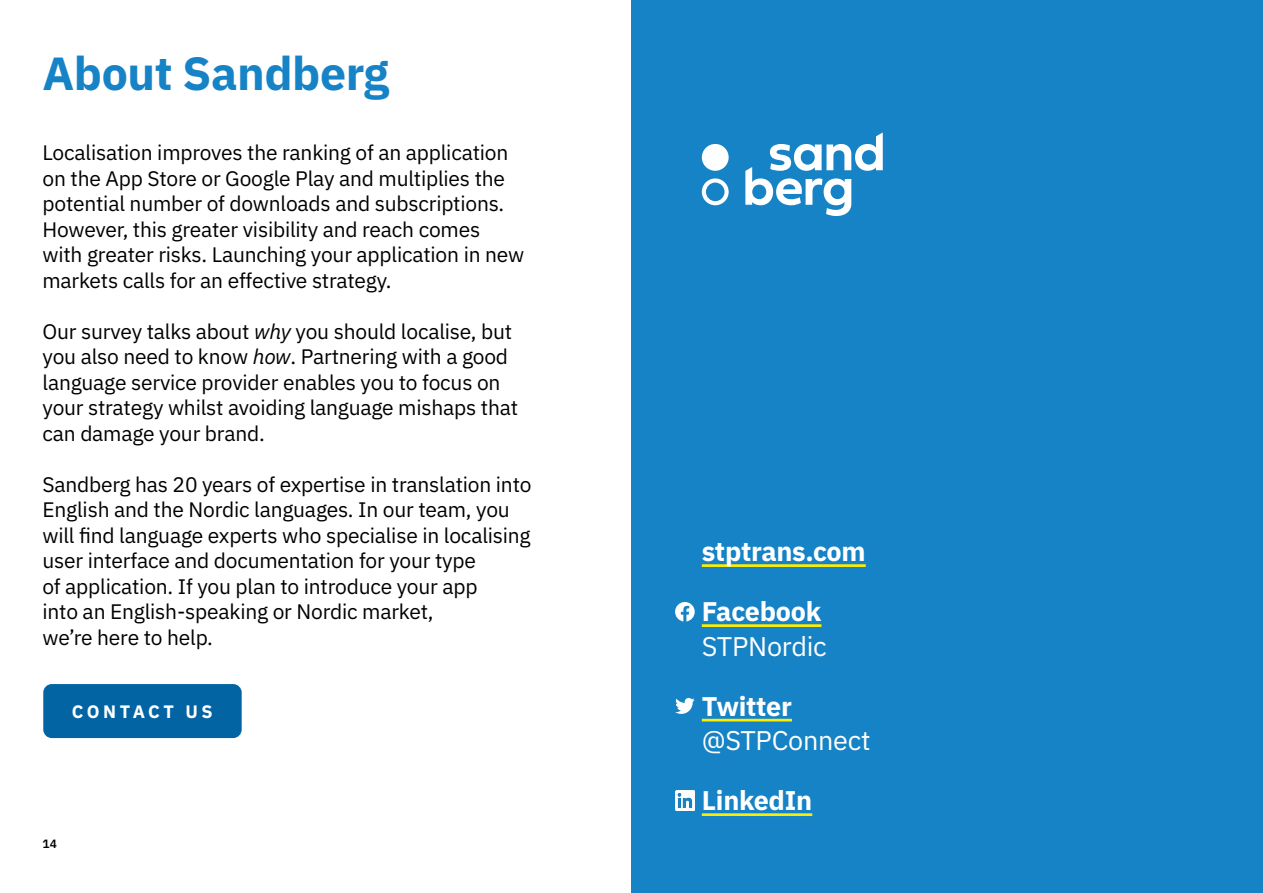
<style>
.page{position:relative;width:1263px;height:893px;background:#fff}
.page>*{position:absolute;margin:0;border:0;box-sizing:border-box;transform-origin:0 0}
.t1{font:700 46.5px "IBM Plex Sans";letter-spacing:-.01em;color:#1683c6}
.t2{font:700 27px "IBM Plex Sans";letter-spacing:-.01em;color:#fff}
.t3{font:27px "IBM Plex Sans";letter-spacing:-.01em;color:#fff}
.t4{font:21px/25.5px "IBM Plex Sans";letter-spacing:-.01em;color:#000}
.t5{font:700 18px "IBM Plex Sans";letter-spacing:.2em;color:#fff}
.t6{font:600 12px "IBM Plex Sans";color:#000}
.s1{font-style:italic}
</style>
<div class="page">
<div style="left:631px;top:0;width:632px;height:893px;background:#1683c6"></div>
<hr style="left:702px;top:564px;width:164px;height:3px;background:#ffed00">
<hr style="left:702px;top:624px;width:119px;height:3px;background:#ffed00">
<hr style="left:702px;top:719px;width:90px;height:2px;background:#ffed00">
<hr style="left:702px;top:813px;width:110px;height:3px;background:#ffed00">
<svg style="left:675px;top:602px;width:20px;height:19px"></svg>
<svg style="left:675px;top:698px;width:20px;height:16px"></svg>
<img style="left:675px;top:790px;width:20px;height:20px">
<div style="left:43px;top:684px;width:199px;height:54px;background:#0264a3;border-radius:9px"></div>
<svg style="left:745px;top:132px;width:138px;height:84px"></svg>
<div style="left:702px;top:144px;width:27px;height:27px;background:#fff;border-radius:50%"></div>
<svg style="left:702px;top:178px;width:27px;height:27px"></svg>
<h1 class="t1" style="left:43px;top:37px;width:348px">About Sandberg</h1>
<p class="t4" style="left:43px;top:138px;width:483px">Localisation improves the ranking of an application on the App Store or Google Play and multiplies the potential number of downloads and subscriptions.<br>However, this greater visibility and reach comes with greater risks. Launching your application in new markets calls for an effective strategy.</p>
<p class="t4" style="left:43px;top:317px;width:477px">Our survey talks about <span class="s1">why</span> you should localise, but you also need to know <span class="s1">how</span>. Partnering with a good language service provider enables you to focus on your strategy whilst avoiding language mishaps that can damage your brand.</p>
<p class="t4" style="left:43px;top:470px;width:490px">Sandberg has 20 years of expertise in translation into English and the Nordic languages. In our team, you will find language experts who specialise in localising user interface and documentation for your type<br>of application. If you plan to introduce your app<br>into an English-speaking or Nordic market,<br>we’re here to help.</p>
<p class="t5" style="left:72px;top:697px;width:143px">CONTACT US</p>
<p class="t6" style="left:43px;top:835px;width:16px">14</p>
<p class="t2" style="left:702px;top:530px;width:165px">stptrans.com</p>
<p class="t2" style="left:702px;top:590px;width:121px">Facebook</p>
<p class="t3" style="left:702px;top:625px;width:126px">STPNordic</p>
<p class="t2" style="left:702px;top:685px;width:92px">Twitter</p>
<p class="t3" style="left:702px;top:720px;width:170px">@STPConnect</p>
<p class="t2" style="left:702px;top:779px;width:112px">LinkedIn</p>
</div>
